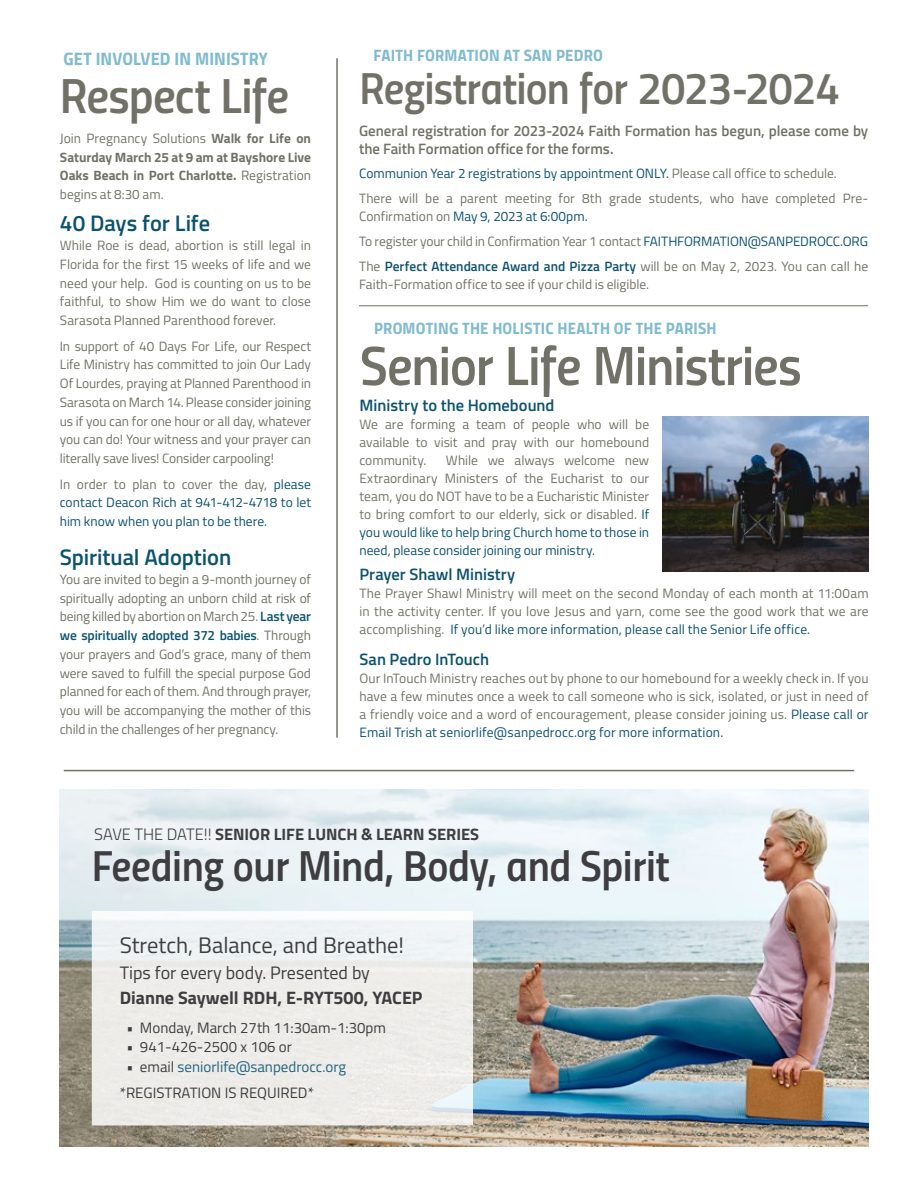
<style>
.page{position:relative;width:918px;height:1188px;background:#fff}
.page>*{position:absolute;margin:0;border:0;box-sizing:border-box;transform-origin:0 0}
.t1{font:55.5px "Titillium Semibold Upright";letter-spacing:-.02em;color:#727168}
.t2{font:49.5px "Titillium Semibold Upright";letter-spacing:-.015em;color:#727168}
.t3{font:45px "Titillium Semibold Upright";letter-spacing:-.02em;color:#727168}
.t4{font:43.5px "Titillium Semibold Upright";letter-spacing:-.01em;color:#3e3d40}
.t5{font:600 22.5px "Titillium";letter-spacing:-.005em;color:#0b526f}
.t6{font:22.5px "Titillium";color:#3e3d40}
.t7{font:700 18px "Titillium";color:#3e3d40}
.t8{font:18px "Titillium";color:#3e3d40}
.t9{font:18px "Titillium Bold Upright";letter-spacing:.005em;color:#81bbcf}
.t10{font:16.5px "Titillium Bold Upright";letter-spacing:.01em;color:#81bbcf}
.t11{font:600 16.5px "Titillium";color:#0b526f}
.t12{font:700 16.5px "Titillium";color:#3e3d40}
.t13{font:15px/26.2px "Titillium";color:#3e3d40}
.t14{font:600 15px/18px "Titillium";letter-spacing:-.005em;color:#727168}
.t15{font:13.5px/18.8px "Titillium";color:#727168;text-align:justify}
.t16{font:700 13.5px/18.8px "Titillium";color:#727168;text-align:justify}
.t17{font:13.5px/18.8px "Titillium";color:#0b526f;text-align:justify}
.s1{font-weight:400}
.s2{color:#727168}
.s3{font-weight:600;color:#0b526f}
.s4{color:#0b526f}
.s5{font-weight:300}
.s6{color:#24647e}
</style>
<div class="page">
<img style="left:60px;top:789px;width:808px;height:358px">
<hr style="left:336px;top:58px;width:2px;height:680px;background:#727168">
<img style="left:663px;top:416px;width:206px;height:155px">
<hr style="left:359px;top:305px;width:509px;height:1px;background:#727168">
<div style="left:92px;top:911px;width:381px;height:214px;background:#eeedea;border:2px solid #fff"></div>
<hr style="left:64px;top:770px;width:790px;height:1px;background:#727168">
<h3 class="t9" style="left:63px;top:45px;width:206px">GET INVOLVED IN MINISTRY</h3>
<h2 class="t2" style="left:60px;top:58px;width:231px">Respect Life</h2>
<p class="t16" style="left:60px;top:128px;width:253px"><span class="s1">Join Pregnancy Solutions</span> Walk for Life on Saturday March 25 at 9 am at Bayshore Live Oaks Beach in Port Charlotte. <span class="s1">Registration begins at 8:30 am.</span></p>
<h3 class="t5" style="left:60px;top:207px;width:152px">40 Days for Life</h3>
<p class="t15" style="left:60px;top:235px;width:253px">While Roe is dead, abortion is still legal in Florida for the first 15 weeks of life and we need your help. God is counting on us to be faithful, to show Him we do want to close Sarasota Planned Parenthood forever.</p>
<p class="t15" style="left:60px;top:336px;width:253px">In support of 40 Days For Life, our Respect Life Ministry has committed to join Our Lady Of Lourdes, praying at Planned Parenthood in Sarasota on March 14. Please consider joining us if you can for one hour or all day, whatever you can do! Your witness and your prayer can literally save lives! Consider carpooling!</p>
<p class="t17" style="left:60px;top:474px;width:253px"><span class="s2">In order to plan to cover the day,</span> please contact Deacon Rich at 941-412-4718 to let him know when you plan to be there.</p>
<h3 class="t5" style="left:60px;top:540px;width:173px">Spiritual Adoption</h3>
<p class="t15" style="left:60px;top:569px;width:253px">You are invited to begin a 9-month journey of spiritually adopting an unborn child at risk of being killed by abortion on March 25. <span class="s3">Last year we spiritually adopted 372 babies</span>. Through your prayers and God’s grace, many of them were saved to fulfill the special purpose God planned for each of them. And through prayer, you will be accompanying the mother of this child in the challenges of her pregnancy.</p>
<p class="t10" style="left:374px;top:42px;width:231px">FAITH FORMATION AT SAN PEDRO</p>
<h3 class="t3" style="left:360px;top:54px;width:483px">Registration for 2023-2024</h3>
<p class="t14" style="left:359px;top:121px;width:511px">General registration for 2023-2024 Faith Formation has begun, please come by the Faith Formation office for the forms.</p>
<p class="t15" style="left:359px;top:161px;width:511px;line-height:24.8px"><span class="s4">Communion Year 2 registrations by appointment ONLY.</span> Please call office to schedule.<br>There will be a parent meeting for 8th grade students, who have completed Pre-</p>
<p class="t15" style="left:359px;top:203px;width:511px;line-height:24.8px;text-align:left">Confirmation on <span class="s4">May 9, 2023 at 6:00pm.<br></span>To register your child in Confirmation Year 1 contact <span class="s4">FAITHFORMATION@SANPEDROCC.ORG<br></span>The <span class="s3">Perfect Attendance Award and Pizza Party</span> will be on May 2, 2023. You can call he</p>
<p class="t15" style="left:359px;top:274px;width:292px">Faith-Formation office to see if your child is eligible.</p>
<p class="t10" style="left:374px;top:315px;width:344px">PROMOTING THE HOLISTIC HEALTH OF THE PARISH</p>
<h1 class="t1" style="left:360px;top:323px;width:443px">Senior Life Ministries</h1>
<p class="t11" style="left:360px;top:393px;width:197px">Ministry to the Homebound</p>
<p class="t15" style="left:360px;top:415px;width:291px;line-height:18px">We are forming a team of people who will be available to visit and pray with our homebound community.</p>
<p class="t15" style="left:360px;top:451px;width:291px;line-height:18px;text-indent:86px">While we always welcome new Extraordinary Ministers of the Eucharist to our team, you do NOT have to be a Eucharistic Minister to bring comfort to our elderly, sick or disabled. <span class="s4">If you would like to help bring Church home to those in need, please consider joining our ministry.</span></p>
<p class="t11" style="left:360px;top:562px;width:157px">Prayer Shawl Ministry</p>
<p class="t15" style="left:360px;top:583px;width:511px;line-height:18px">The Prayer Shawl Ministry will meet on the second Monday of each month at 11:00am in the activity center. If you love Jesus and yarn, come see the good work that we are accomplishing. <span class="s4">If you’d like more information, please call the Senior Life office.</span></p>
<p class="t11" style="left:360px;top:647px;width:131px">San Pedro InTouch</p>
<p class="t15" style="left:360px;top:669px;width:511px;line-height:18px">Our InTouch Ministry reaches out by phone to our homebound for a weekly check in. If you have a few minutes once a week to call someone who is sick, isolated, or just in need of a friendly voice and a word of encouragement, please consider joining us. <span class="s4">Please call or Email Trish at seniorlife@sanpedrocc.org for more information.</span></p>
<p class="t12" style="left:94px;top:821px;width:386px"><span class="s5">SAVE THE DATE!!</span> SENIOR LIFE LUNCH &amp; LEARN SERIES</p>
<h3 class="t4" style="left:92px;top:833px;width:580px">Feeding our Mind, Body, and Spirit</h3>
<h3 class="t6" style="left:120px;top:929px;width:286px">Stretch, Balance, and Breathe!</h3>
<h3 class="t8" style="left:120px;top:959px;width:252px">Tips for every body. Presented by</h3>
<h3 class="t7" style="left:120px;top:984px;width:304px">Dianne Saywell RDH, E-RYT500, YACEP</h3>
<p class="t13" style="left:126px;top:1014px;width:261px">• Monday, March 27th 11:30am-1:30pm</p>
<p class="t13" style="left:126px;top:1033px;width:167px">• 941-426-2500 x 106 or</p>
<p class="t13" style="left:120px;top:1053px;width:228px;text-indent:7px">• email <span class="s6">seniorlife@sanpedrocc.org </span>*REGISTRATION IS REQUIRED*</p>
</div>
